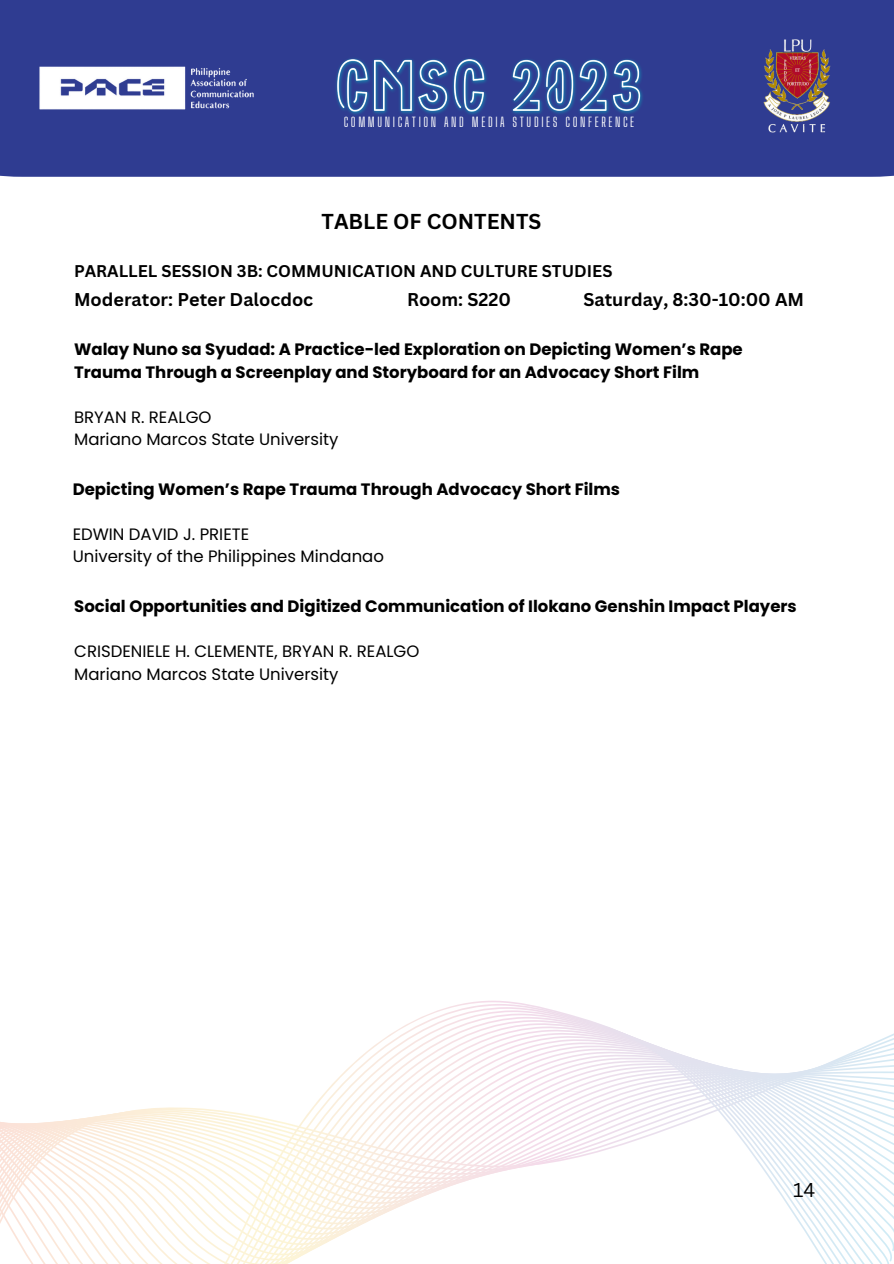
<style>
.page{position:relative;width:894px;height:1264px;background:#fff}
.page>*{position:absolute;margin:0;border:0;box-sizing:border-box;transform-origin:0 0}
.t1{font:700 21px "Canva Sans";color:#000}
.t2{font:19.5px "Canva Sans";color:#000}
.t3{font:700 18px "Canva Sans";color:#000}
.t4{font:700 16.5px/22.5px "Poppins";color:#000}
.t5{font:16.5px "Poppins";color:#000}
.t6{font:700 16.5px "Canva Sans";color:#000}
.t7{font:12.9px "Big Shoulders Display";letter-spacing:.2em;color:#fff}
</style>
<div class="page">
<div style="left:0;top:0;width:893px;height:177px;background:#2f3c91"></div>
<img style="left:39px;top:66px;width:215px;height:44px">
<img style="left:763px;top:39px;width:68px;height:94px">
<svg style="left:0;top:1000px;width:872px;height:263px"></svg>
<img style="left:336px;top:58px;width:307px;height:57px">
<p class="t7" style="left:343px;top:114px;width:292px">COMMUNICATION AND MEDIA STUDIES CONFERENCE</p>
<h2 class="t1" style="left:321px;top:207px;width:221px">TABLE OF CONTENTS</h2>
<h4 class="t6" style="left:74px;top:259px;width:540px">PARALLEL SESSION 3B: COMMUNICATION AND CULTURE STUDIES</h4>
<h4 class="t3" style="left:74px;top:286px;width:241px">Moderator: Peter Dalocdoc</h4>
<h4 class="t3" style="left:407px;top:286px;width:106px">Room: S220</h4>
<h4 class="t3" style="left:583px;top:286px;width:222px">Saturday, 8:30-10:00 AM</h4>
<p class="t4" style="left:74px;top:338px;width:670px">Walay Nuno sa Syudad: A Practice-led Exploration on Depicting Women’s Rape<br>Trauma Through a Screenplay and Storyboard for an Advocacy Short Film</p>
<p class="t5" style="left:74px;top:405px;width:139px">BRYAN R. REALGO</p>
<h4 class="t5" style="left:74px;top:428px;width:266px">Mariano Marcos State University</h4>
<p class="t4" style="left:73px;top:478px;width:549px">Depicting Women’s Rape Trauma Through Advocacy Short Films</p>
<p class="t5" style="left:73px;top:522px;width:178px">EDWIN DAVID J. PRIETE</p>
<h4 class="t5" style="left:73px;top:545px;width:313px">University of the Philippines Mindanao</h4>
<p class="t4" style="left:74px;top:595px;width:723px">Social Opportunities and Digitized Communication of Ilokano Genshin Impact Players</p>
<p class="t5" style="left:74px;top:639px;width:346px">CRISDENIELE H. CLEMENTE, BRYAN R. REALGO</p>
<p class="t5" style="left:74px;top:662px;width:266px">Mariano Marcos State University</p>
<h3 class="t2" style="left:793px;top:1175px;width:24px">14</h3>
</div>
